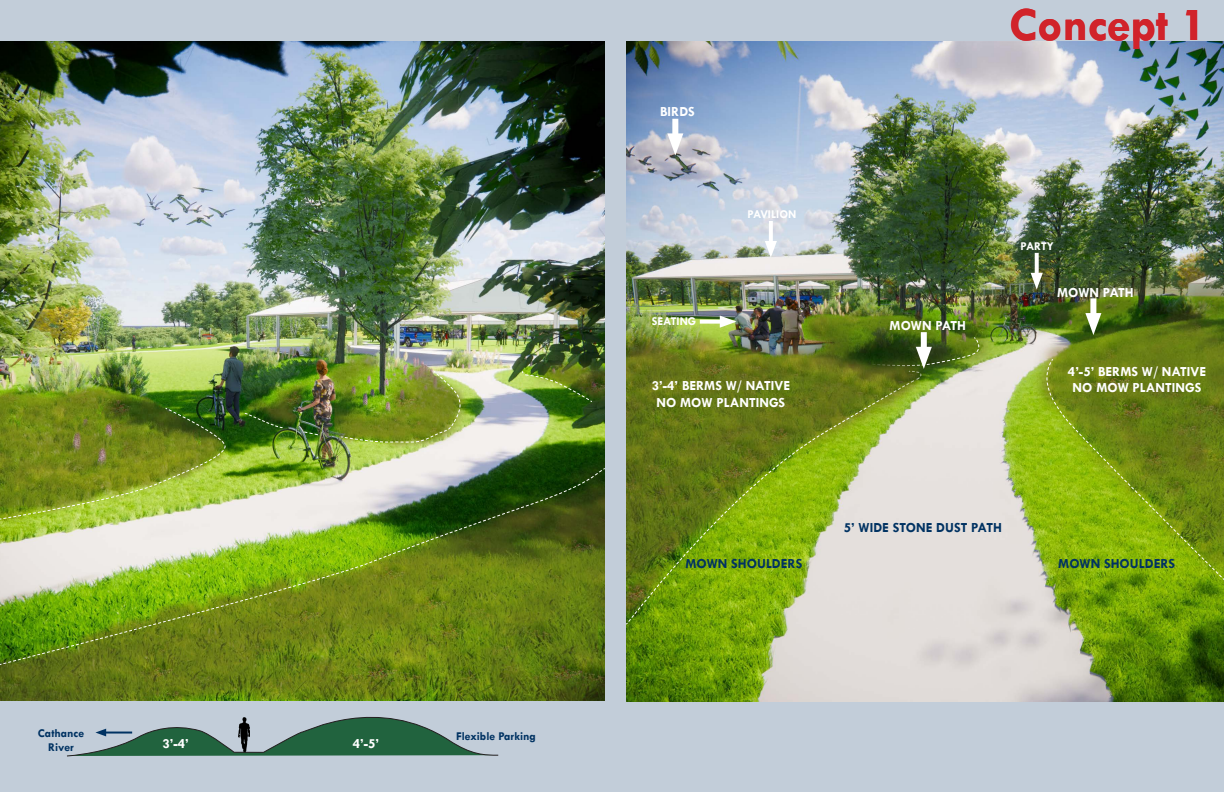
<style>
.page{position:relative;width:1224px;height:792px;background:#c2cdd9}
.page>*{position:absolute;margin:0;border:0;box-sizing:border-box;transform-origin:0 0}
.t1{font:700 48px "Tw Cen";color:#d1232a}
.t2{font:700 14px "Tw Cen";color:#fff}
.t3{font:700 14px "Tw Cen";color:#003262}
.t4{font:700 12px "Tw Cen";color:#003262}
.t5{font:700 12px "Tw Cen";color:#fff}
</style>
<div class="page">
<img style="left:0;top:41px;width:605px;height:660px">
<img style="left:626px;top:41px;width:598px;height:661px">
<img style="left:0;top:370px;width:604px;height:295px">
<div style="left:921px;top:332px;width:6px;height:24px;background:#fff"></div>
<svg style="left:700px;top:320px;width:20px;height:4px"></svg>
<svg style="left:720px;top:316px;width:17px;height:12px"></svg>
<hr style="left:769px;top:221px;width:4px;height:27px;background:#fff">
<svg style="left:765px;top:241px;width:12px;height:17px"></svg>
<svg style="left:1035px;top:253px;width:4px;height:20px"></svg>
<svg style="left:1031px;top:273px;width:12px;height:17px"></svg>
<div style="left:672px;top:119px;width:6px;height:24px;background:#fff"></div>
<svg style="left:667px;top:133px;width:16px;height:22px"></svg>
<div style="left:1090px;top:298px;width:6px;height:24px;background:#fff"></div>
<svg style="left:1085px;top:313px;width:16px;height:22px"></svg>
<svg style="left:66px;top:694px;width:433px;height:63px"></svg>
<img style="left:627px;top:337px;width:353px;height:286px">
<svg style="left:626px;top:370px;width:295px;height:256px"></svg>
<svg style="left:1040px;top:360px;width:10px;height:219px"></svg>
<svg style="left:1050px;top:358px;width:174px;height:223px"></svg>
<p class="t4" style="left:38px;top:726px;width:48px">Cathance</p>
<p class="t4" style="left:456px;top:729px;width:81px">Flexible Parking</p>
<p class="t4" style="left:48px;top:740px;width:27px">River</p>
<p class="t2" style="left:162px;top:735px;width:28px">3’-4’</p>
<p class="t2" style="left:353px;top:736px;width:28px">4’-5’</p>
<p class="t2" style="left:660px;top:103px;width:36px">BIRDS</p>
<p class="t5" style="left:652px;top:314px;width:46px">SEATING</p>
<p class="t5" style="left:748px;top:207px;width:50px">PAVILION</p>
<p class="t2" style="left:652px;top:377px;width:140px">3’-4’ BERMS W/ NATIVE</p>
<p class="t2" style="left:657px;top:394px;width:130px">NO MOW PLANTINGS</p>
<p class="t1" style="left:1009px;top:-4px;width:199px">Concept 1</p>
<p class="t2" style="left:890px;top:317px;width:78px">MOWN PATH</p>
<p class="t5" style="left:1021px;top:239px;width:35px">PARTY</p>
<p class="t2" style="left:1057px;top:284px;width:78px">MOWN PATH</p>
<p class="t2" style="left:1068px;top:363px;width:140px">4’-5’ BERMS W/ NATIVE</p>
<p class="t2" style="left:1073px;top:380px;width:130px">NO MOW PLANTINGS</p>
<p class="t3" style="left:685px;top:555px;width:118px">MOWN SHOULDERS</p>
<p class="t3" style="left:844px;top:519px;width:160px">5’ WIDE STONE DUST PATH</p>
<p class="t3" style="left:1058px;top:555px;width:118px">MOWN SHOULDERS</p>
</div>
